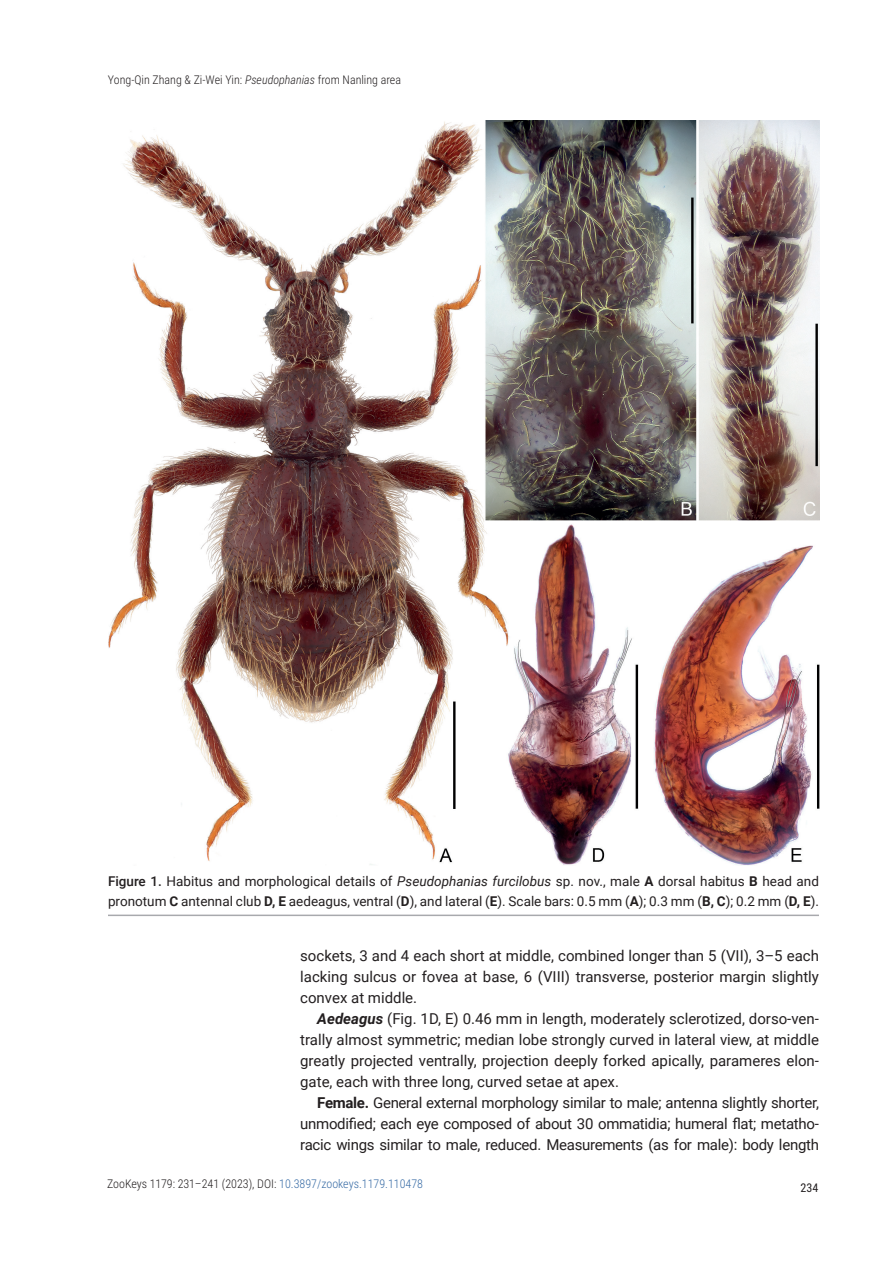
<style>
.page{position:relative;width:893px;height:1263px;background:#fff}
.page>*{position:absolute;margin:0;border:0;box-sizing:border-box;transform-origin:0 0}
.t1{font:15px/21px "Roboto";color:#231f20;text-align:justify}
.t2{font:13.5px/19.8px "Roboto";color:#231f20}
.t3{font:300 12px "Roboto Condensed";color:#231f20}
.t4{font:12px "Roboto Condensed";color:#231f20}
.s1{font-style:italic}
.s2{font-weight:500}
.s3{font-weight:700}
.s4{font-weight:700;font-style:italic}
.s5{color:#376ba5}
</style>
<div class="page">
<img style="left:108px;top:121px;width:711px;height:744px">
<hr style="left:108px;top:914px;width:711px;height:2px;background:#a8a9ad">
<p class="t3" style="left:108px;top:71px;width:295px">Yong-Qin Zhang &amp; Zi-Wei Yin: <span class="s1">Pseudophanias</span> from Nanling area</p>
<p class="t2" style="left:108px;top:871px;width:712px"><span class="s2">Figure 1.</span> Habitus and morphological details of <span class="s1">Pseudophanias furcilobus</span> sp. nov., male <span class="s3">A</span> dorsal habitus <span class="s3">B</span> head and pronotum <span class="s3">C</span> antennal club <span class="s3">D, E</span> aedeagus, ventral (<span class="s3">D</span>), and lateral (<span class="s3">E</span>). Scale bars: 0.5 mm (<span class="s3">A</span>); 0.3 mm (<span class="s3">B, C</span>); 0.2 mm (<span class="s3">D, E</span>).</p>
<p class="t1" style="left:300px;top:944px;width:520px">sockets, 3 and 4 each short at middle, combined longer than 5 (VII), 3–5 each lacking sulcus or fovea at base, 6 (VIII) transverse, posterior margin slightly convex at middle.</p>
<p class="t1" style="left:300px;top:1007px;width:520px;text-indent:17px"><span class="s4">Aedeagus</span> (Fig. 1D, E) 0.46 mm in length, moderately sclerotized, dorso-ven&shy;trally almost symmetric; median lobe strongly curved in lateral view, at middle greatly projected ventrally, projection deeply forked apically, parameres elon&shy;gate, each with three long, curved setae at apex.</p>
<p class="t1" style="left:300px;top:1091px;width:520px;text-indent:17px"><span class="s3">Female.</span> General external morphology similar to male; antenna slightly shorter, unmodified; each eye composed of about 30 ommatidia; humeral flat; metatho&shy;racic wings similar to male, reduced. Measurements (as for male): body length</p>
<p class="t3" style="left:107px;top:1175px;width:318px">ZooKeys 1179: 231–241 (2023), DOI: <span class="s5">10.3897/zookeys.1179.110478</span></p>
<p class="t4" style="left:801px;top:1179px;width:19px">234</p>
</div>
